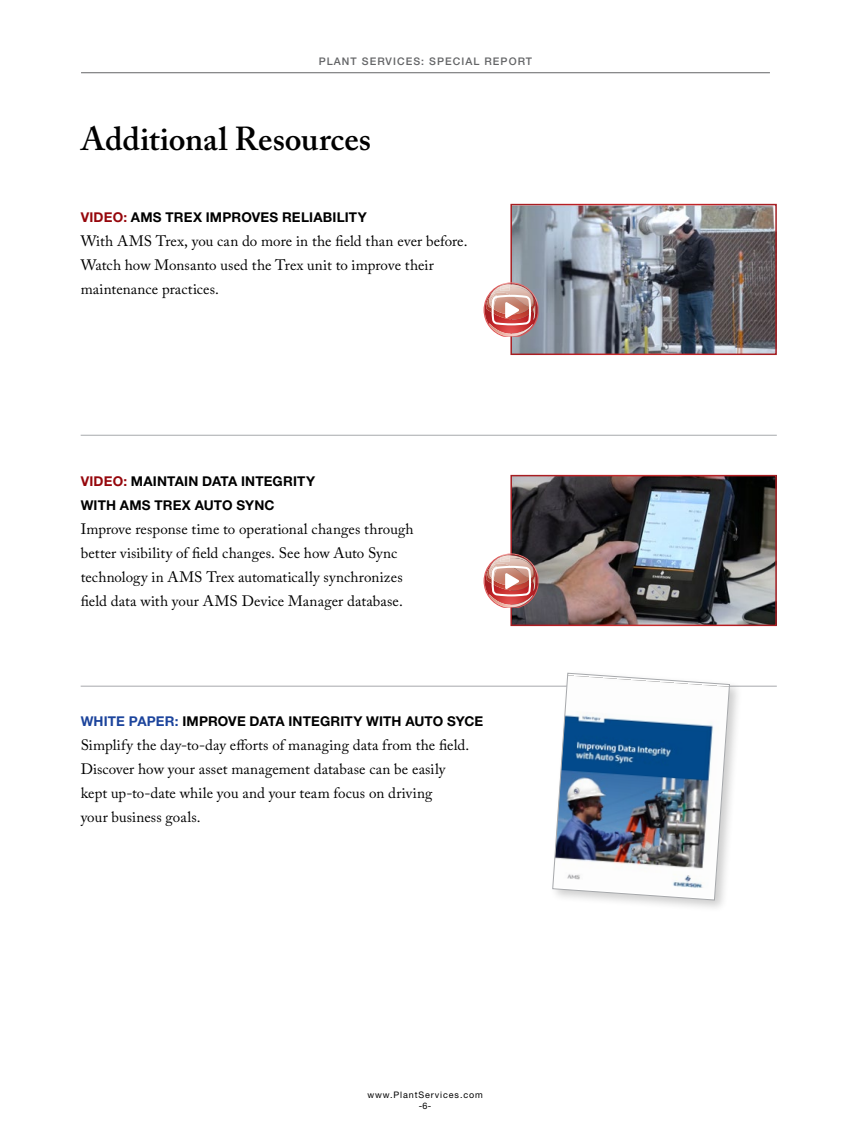
<style>
.page{position:relative;width:851px;height:1134px;background:#fff}
.page>*{position:absolute;margin:0;border:0;box-sizing:border-box;transform-origin:0 0}
.t1{font:600 33px "Adobe Caslon Pro";color:#000}
.t2{font:15px/24px "Adobe Caslon Pro";letter-spacing:.005em;color:#000}
.t3{font:700 13.5px/24px "Helvetica Neue LT Std";letter-spacing:.015em;color:#000}
.t4{font:500 10.5px "Helvetica Neue LT Std";letter-spacing:.1em;color:#636466}
.t5{font:9px/10.8px "Helvetica Neue LT Std";letter-spacing:.1em;color:#000;text-align:center}
.s1{color:#96070c}
.s2{color:#1c449c}
</style>
<div class="page">
<hr style="left:81px;top:72px;width:689px;height:1px;background:#636466">
<img style="left:513px;top:207px;width:260px;height:145px">
<svg style="left:483px;top:282px;width:55px;height:55px"></svg>
<hr style="left:81px;top:435px;width:695px;height:1px;background:#a7a9ac">
<hr style="left:81px;top:686px;width:695px;height:1px;background:#a7a9ac">
<div style="left:549px;top:670px;width:193px;height:243px;background:#000;opacity:.2"></div>
<img style="left:552px;top:672px;width:178px;height:229px">
<img style="left:513px;top:478px;width:260px;height:145px">
<svg style="left:483px;top:553px;width:55px;height:55px"></svg>
<p class="t4" style="left:319px;top:55px;width:215px">PLANT SERVICES: SPECIAL REPORT</p>
<h1 class="t1" style="left:81px;top:119px;width:292px">Additional Resources</h1>
<p class="t3" style="left:81px;top:205px;width:287px"><span class="s1">VIDEO:</span> AMS TREX IMPROVES RELIABILITY</p>
<p class="t2" style="left:81px;top:229px;width:388px">With AMS Trex, you can do more in the field than ever before.<br>Watch how Monsanto used the Trex unit to improve their maintenance practices.</p>
<p class="t3" style="left:81px;top:469px;width:236px"><span class="s1">VIDEO:</span> MAINTAIN DATA INTEGRITY<br>WITH AMS TREX AUTO SYNC</p>
<p class="t2" style="left:81px;top:517px;width:334px">Improve response time to operational changes through better visibility of field changes. See how Auto Sync technology in AMS Trex automatically synchronizes field data with your AMS Device Manager database.</p>
<p class="t3" style="left:81px;top:709px;width:404px"><span class="s2">WHITE PAPER:</span> IMPROVE DATA INTEGRITY WITH AUTO SYCE</p>
<p class="t2" style="left:81px;top:733px;width:390px">Simplify the day-to-day efforts of managing data from the field.<br>Discover how your asset management database can be easily kept up-to-date while you and your team focus on driving<br>your business goals.</p>
<p class="t5" style="left:367px;top:1089px;width:117px">www.PlantServices.com -6-</p>
</div>
